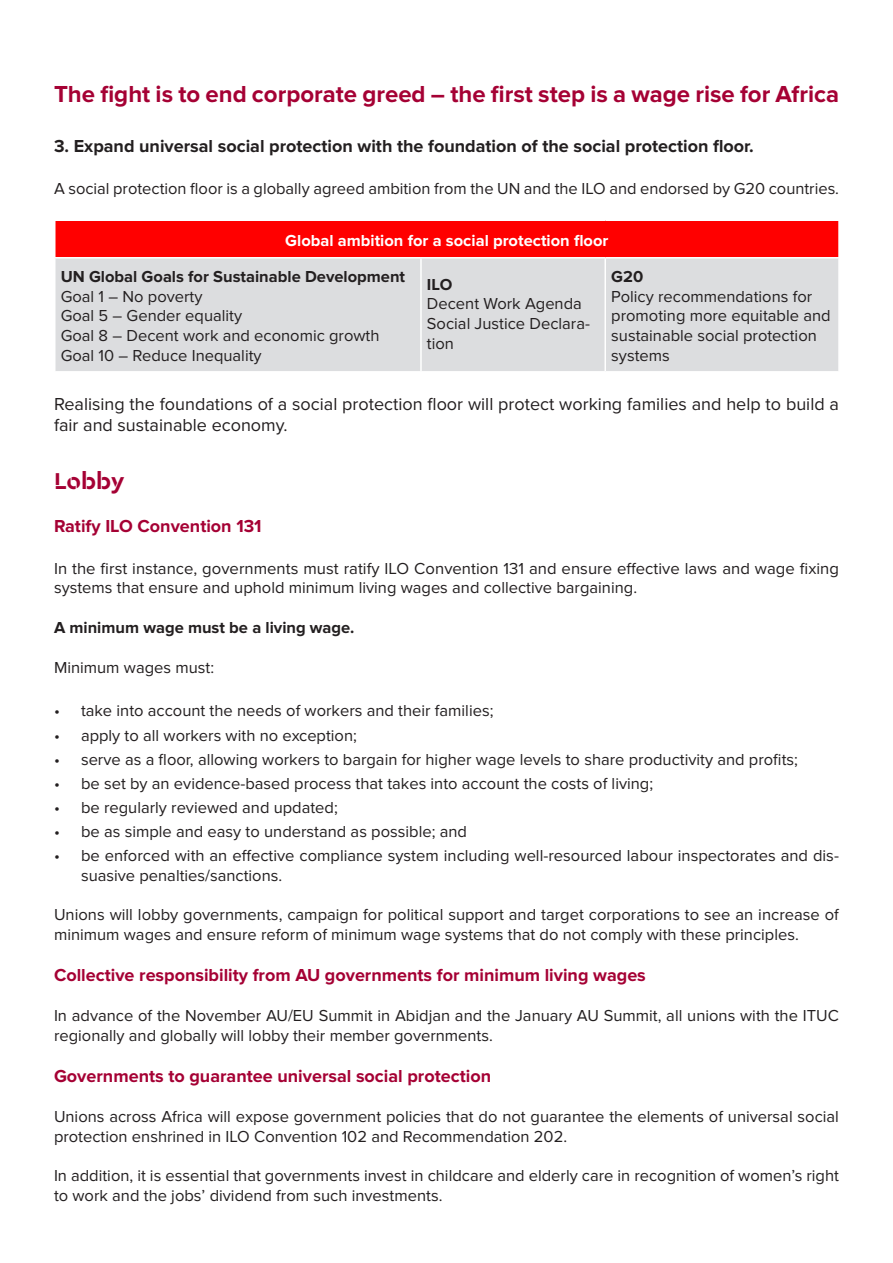
<style>
.page{position:relative;width:893px;height:1263px;background:#fff}
.page>*{position:absolute;margin:0;border:0;box-sizing:border-box;transform-origin:0 0}
.t1{font:700 24px "Proxima Nova";color:#a50134}
.t2{font:700 24px "Cera Stencil PRO";color:#a50134}
.t3{font:700 18px "Proxima Nova";color:#a50134}
.t4{font:18px/21.6px "Proxima Nova";color:#231f20}
.t5{font:700 18px "Proxima Nova";color:#231f20}
.t6{font:16.5px/19.8px "Proxima Nova";color:#231f20}
.t7{font:700 16.5px "Proxima Nova";color:#231f20}
.t8{font:700 16.5px "Proxima Nova";color:#fff}
</style>
<div class="page">
<div style="left:55px;top:220px;width:784px;height:38px;background:#f00"></div>
<div style="left:56px;top:258px;width:782px;height:113px;background:#dcdddf"></div>
<hr style="left:54px;top:219px;width:367px;height:2px;background:#fff">
<hr style="left:54px;top:221px;width:2px;height:36px;background:#fff">
<hr style="left:421px;top:219px;width:184px;height:2px;background:#fff">
<hr style="left:605px;top:219px;width:235px;height:2px;background:#fff">
<hr style="left:838px;top:221px;width:2px;height:36px;background:#fff">
<hr style="left:54px;top:257px;width:367px;height:1px;background:#fff">
<hr style="left:421px;top:257px;width:184px;height:1px;background:#fff">
<hr style="left:420px;top:258px;width:2px;height:113px;background:#fff">
<hr style="left:605px;top:257px;width:235px;height:1px;background:#fff">
<hr style="left:604px;top:258px;width:2px;height:113px;background:#fff">
<p class="t1" style="left:54px;top:80px;width:787px">The fight is to end corporate greed – the first step is a wage rise for Africa</p>
<p class="t5" style="left:54px;top:136px;width:701px">3. Expand universal social protection with the foundation of the social protection floor.</p>
<p class="t6" style="left:54px;top:179px;width:787px">A social protection floor is a globally agreed ambition from the UN and the ILO and endorsed by G20 countries.</p>
<p class="t8" style="left:285px;top:231px;width:325px">Global ambition for a social protection floor</p>
<p class="t7" style="left:61px;top:267px;width:346px">UN Global Goals for Sustainable Development</p>
<p class="t6" style="left:61px;top:286px;width:143px">Goal 1 – No poverty</p>
<p class="t6" style="left:61px;top:306px;width:183px">Goal 5 – Gender equality</p>
<p class="t6" style="left:61px;top:326px;width:320px">Goal 8 – Decent work and economic growth</p>
<p class="t6" style="left:61px;top:346px;width:202px">Goal 10 – Reduce Inequality</p>
<p class="t7" style="left:611px;top:267px;width:34px">G20</p>
<p class="t6" style="left:611px;top:286px;width:221px">Policy recommendations for promoting more equitable and sustainable social protection systems</p>
<p class="t4" style="left:54px;top:393px;width:787px">Realising the foundations of a social protection floor will protect working families and help to build a fair and sustainable economy.</p>
<p class="t2" style="left:54px;top:465px;width:72px">Lobby</p>
<p class="t3" style="left:54px;top:516px;width:209px">Ratify ILO Convention 131</p>
<p class="t6" style="left:54px;top:558px;width:786px">In the first instance, governments must ratify ILO Convention 131 and ensure effective laws and wage fixing systems that ensure and uphold minimum living wages and collective bargaining.</p>
<p class="t7" style="left:54px;top:618px;width:302px">A minimum wage must be a living wage.</p>
<p class="t6" style="left:54px;top:657px;width:162px">Minimum wages must:</p>
<p class="t6" style="left:54px;top:701px;width:441px">• take into account the needs of workers and their families;</p>
<p class="t6" style="left:54px;top:725px;width:304px">• apply to all workers with no exception;</p>
<p class="t6" style="left:54px;top:749px;width:745px">• serve as a floor, allowing workers to bargain for higher wage levels to share productivity and profits;</p>
<p class="t6" style="left:54px;top:773px;width:601px">• be set by an evidence-based process that takes into account the costs of living;</p>
<p class="t6" style="left:54px;top:797px;width:285px">• be regularly reviewed and updated;</p>
<p class="t6" style="left:54px;top:822px;width:414px">• be as simple and easy to understand as possible; and</p>
<p class="t6" style="left:81px;top:846px;width:759px;text-indent:-27px">• be enforced with an effective compliance system including well-resourced labour inspectorates and dis&shy;suasive penalties/sanctions.</p>
<p class="t6" style="left:54px;top:905px;width:786px">Unions will lobby governments, campaign for political support and target corporations to see an increase of minimum wages and ensure reform of minimum wage systems that do not comply with these principles.</p>
<p class="t3" style="left:54px;top:965px;width:593px">Collective responsibility from AU governments for minimum living wages</p>
<p class="t6" style="left:54px;top:1006px;width:786px">In advance of the November AU/EU Summit in Abidjan and the January AU Summit, all unions with the ITUC regionally and globally will lobby their member governments.</p>
<p class="t3" style="left:54px;top:1066px;width:439px">Governments to guarantee universal social protection</p>
<p class="t6" style="left:54px;top:1107px;width:786px">Unions across Africa will expose government policies that do not guarantee the elements of universal social protection enshrined in ILO Convention 102 and Recommendation 202.</p>
<p class="t6" style="left:54px;top:1166px;width:786px">In addition, it is essential that governments invest in childcare and elderly care in recognition of women’s right to work and the jobs’ dividend from such investments.</p>
<p class="t7" style="left:427px;top:274px;width:27px">ILO</p>
<p class="t6" style="left:427px;top:294px;width:156px">Decent Work Agenda</p>
<p class="t6" style="left:427px;top:314px;width:165px">Social Justice Declara&shy;tion</p>
</div>
